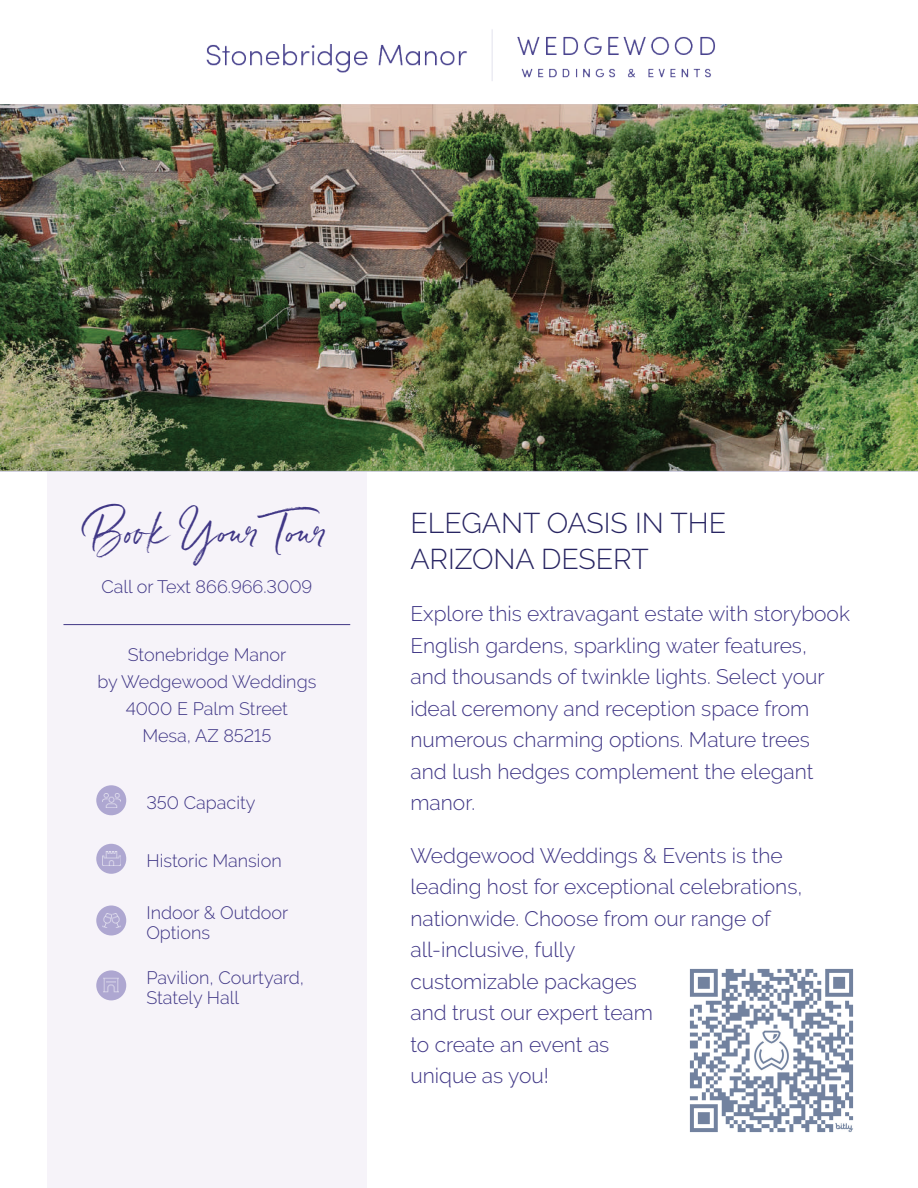
<style>
.page{position:relative;width:918px;height:1188px;background:#fff}
.page>*{position:absolute;margin:0;border:0;box-sizing:border-box;transform-origin:0 0}
.t1{font:37.5px "Belluga";color:#403786}
.t2{font:300 28.5px/36px "Raleway";color:#282562}
.t3{font:300 21px/31.5px "Raleway";color:#403786}
.t4{font:300 18px/27px "Raleway";color:#403786}
</style>
<div class="page">
<div style="left:47px;top:409px;width:320px;height:779px;background:#f6f3f9"></div>
<hr style="left:63px;top:624px;width:287px;height:1px;background:#403786">
<div style="left:96px;top:785px;width:30px;height:30px;background:#aea7d1;border-radius:50%"></div>
<img style="left:102px;top:793px;width:18px;height:14px">
<div style="left:96px;top:844px;width:30px;height:30px;background:#aea7d1;border-radius:50%"></div>
<img style="left:102px;top:852px;width:18px;height:14px">
<div style="left:96px;top:905px;width:30px;height:30px;background:#aea7d1;border-radius:50%"></div>
<img style="left:102px;top:913px;width:18px;height:15px">
<div style="left:96px;top:970px;width:30px;height:30px;background:#aea7d1;border-radius:50%"></div>
<img style="left:104px;top:978px;width:15px;height:15px">
<img style="left:0;top:104px;width:918px;height:368px">
<img style="left:206px;top:29px;width:509px;height:52px">
<img style="left:689px;top:968px;width:165px;height:165px">
<h1 class="t1" style="left:87px;top:509px;width:245px">Book Your Tour</h1>
<p class="t4" style="left:101px;top:573px;width:212px">Call or Text 866.966.3009</p>
<p class="t4" style="left:97px;top:641px;width:220px;text-align:center">Stonebridge Manor<br>by Wedgewood Weddings<br>4000 E Palm Street<br>Mesa, AZ 85215</p>
<p class="t4" style="left:146px;top:789px;width:111px">350 Capacity</p>
<p class="t4" style="left:146px;top:847px;width:137px">Historic Mansion</p>
<p class="t4" style="left:146px;top:903px;width:143px;line-height:19.5px">Indoor &amp; Outdoor<br>Options</p>
<p class="t4" style="left:146px;top:968px;width:159px;line-height:19.5px">Pavilion, Courtyard,<br>Stately Hall</p>
<h2 class="t2" style="left:410px;top:505px;width:317px">ELEGANT OASIS IN THE<br>ARIZONA DESERT</h2>
<p class="t3" style="left:410px;top:598px;width:441px">Explore this extravagant estate with storybook English gardens, sparkling water features,<br>and thousands of twinkle lights. Select your ideal ceremony and reception space from numerous charming options. Mature trees and lush hedges complement the elegant manor.</p>
<p class="t3" style="left:410px;top:840px;width:394px">Wedgewood Weddings &amp; Events is the leading host for exceptional celebrations, nationwide. Choose from our range of all-inclusive, fully<br>customizable packages<br>and trust our expert team<br>to create an event as<br>unique as you!</p>
</div>
